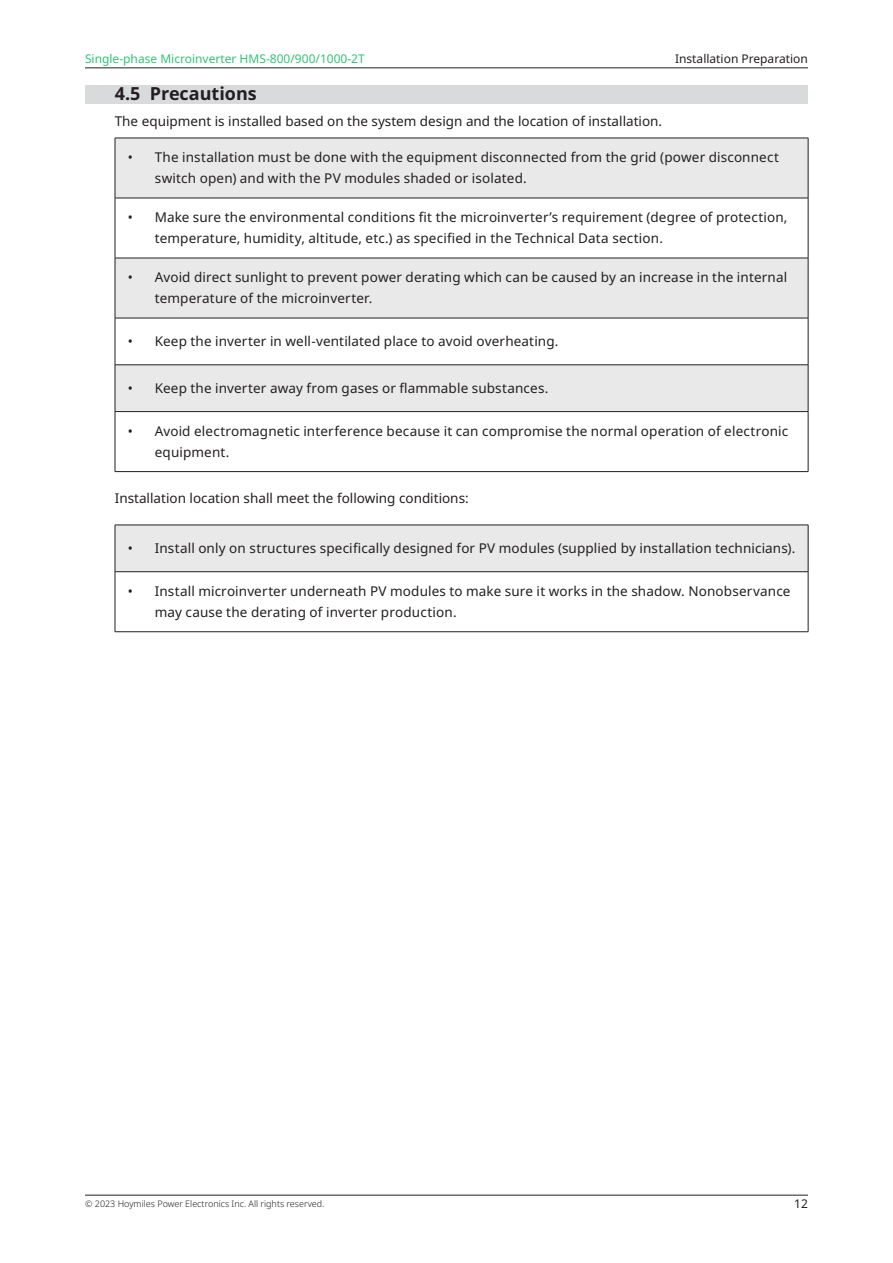
<style>
.page{position:relative;width:893px;height:1263px;background:#fff}
.page>*{position:absolute;margin:0;border:0;box-sizing:border-box;transform-origin:0 0}
.t1{font:700 18px "Noto Sans";color:#231f20}
.t2{font:13.5px/21px "Noto Sans";letter-spacing:.01em;color:#231f20}
.t3{font:12px "Noto Sans";color:#31c477}
.t4{font:12px "Noto Sans";color:#231f20}
.t5{font:300 9px "Noto Sans";color:#231f20}
</style>
<div class="page">
<hr style="left:85px;top:1195px;width:723px;height:1px;background:#231f20">
<hr style="left:85px;top:68px;width:723px;height:1px;background:#231f20">
<svg style="left:116px;top:139px;width:692px;height:272px;fill:#e9e9e9"></svg>
<hr style="left:115px;top:138px;width:693px;height:1px;background:#231f20">
<hr style="left:115px;top:138px;width:1px;height:60px;background:#231f20">
<hr style="left:808px;top:138px;width:1px;height:60px;background:#231f20">
<hr style="left:115px;top:198px;width:693px;height:1px;background:#231f20">
<hr style="left:115px;top:198px;width:1px;height:60px;background:#231f20">
<hr style="left:808px;top:198px;width:1px;height:60px;background:#231f20">
<hr style="left:115px;top:258px;width:693px;height:1px;background:#231f20">
<hr style="left:115px;top:258px;width:1px;height:60px;background:#231f20">
<hr style="left:808px;top:258px;width:1px;height:60px;background:#231f20">
<hr style="left:115px;top:318px;width:693px;height:1px;background:#231f20">
<hr style="left:115px;top:318px;width:1px;height:47px;background:#231f20">
<hr style="left:808px;top:318px;width:1px;height:47px;background:#231f20">
<hr style="left:115px;top:365px;width:693px;height:1px;background:#231f20">
<hr style="left:115px;top:365px;width:1px;height:46px;background:#231f20">
<hr style="left:808px;top:365px;width:1px;height:46px;background:#231f20">
<hr style="left:115px;top:411px;width:693px;height:1px;background:#231f20">
<hr style="left:115px;top:412px;width:1px;height:59px;background:#231f20">
<hr style="left:808px;top:412px;width:1px;height:59px;background:#231f20">
<hr style="left:115px;top:471px;width:693px;height:1px;background:#231f20">
<div style="left:115px;top:525px;width:693px;height:47px;background:#e9e9e9"></div>
<hr style="left:115px;top:525px;width:693px;height:1px;background:#231f20">
<hr style="left:115px;top:525px;width:1px;height:46px;background:#231f20">
<hr style="left:808px;top:525px;width:1px;height:46px;background:#231f20">
<hr style="left:115px;top:571px;width:693px;height:1px;background:#231f20">
<hr style="left:115px;top:572px;width:1px;height:59px;background:#231f20">
<hr style="left:808px;top:572px;width:1px;height:59px;background:#231f20">
<hr style="left:115px;top:631px;width:693px;height:1px;background:#231f20">
<div style="left:85px;top:85px;width:723px;height:18px;background:#d9dadc"></div>
<p class="t3" style="left:85px;top:51px;width:281px">Single-phase Microinverter HMS-800/900/1000-2T</p>
<p class="t4" style="left:675px;top:51px;width:134px">Installation Preparation</p>
<p class="t1" style="left:115px;top:81px;width:144px">4.5 Precautions</p>
<p class="t2" style="left:115px;top:111px;width:549px">The equipment is installed based on the system design and the location of installation.</p>
<p class="t2" style="left:155px;top:147px;width:626px;text-indent:-27px">• The installation must be done with the equipment disconnected from the grid (power disconnect switch open) and with the PV modules shaded or isolated.</p>
<p class="t2" style="left:155px;top:207px;width:634px;text-indent:-27px">• Make sure the environmental conditions fit the microinverter’s requirement (degree of protection, temperature, humidity, altitude, etc.) as specified in the Technical Data section.</p>
<p class="t2" style="left:155px;top:267px;width:634px;text-indent:-27px">• Avoid direct sunlight to prevent power derating which can be caused by an increase in the internal temperature of the microinverter.</p>
<p class="t2" style="left:128px;top:331px;width:432px">• Keep the inverter in well-ventilated place to avoid overheating.</p>
<p class="t2" style="left:128px;top:378px;width:422px">• Keep the inverter away from gases or flammable substances.</p>
<p class="t2" style="left:155px;top:421px;width:635px;text-indent:-27px">• Avoid electromagnetic interference because it can compromise the normal operation of electronic equipment.</p>
<p class="t2" style="left:115px;top:488px;width:355px">Installation location shall meet the following conditions:</p>
<p class="t2" style="left:128px;top:538px;width:669px">• Install only on structures specifically designed for PV modules (supplied by installation technicians).</p>
<p class="t2" style="left:155px;top:581px;width:637px;text-indent:-27px">• Install microinverter underneath PV modules to make sure it works in the shadow. Nonobservance may cause the derating of inverter production.</p>
<p class="t5" style="left:85px;top:1197px;width:241px">© 2023 Hoymiles Power Electronics Inc. All rights reserved.</p>
<p class="t4" style="left:794px;top:1195px;width:15px">12</p>
</div>
